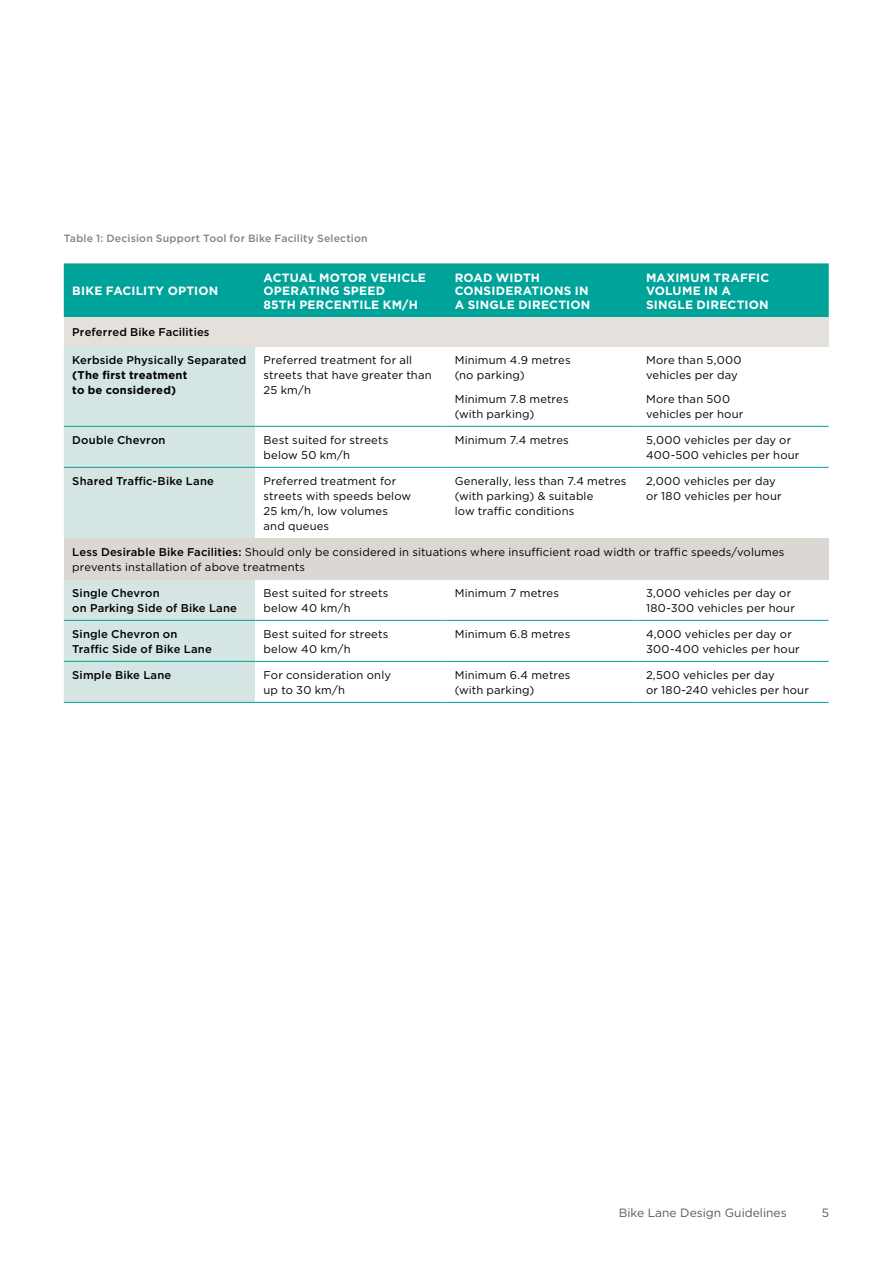
<style>
.page{position:relative;width:893px;height:1263px;background:#fff}
.page>*{position:absolute;margin:0;border:0;box-sizing:border-box;transform-origin:0 0}
.Table___Header{font:700 12px/13.5px "Gotham";letter-spacing:.015em;color:#fff}
.t1{font:12px "Gotham";color:#58595b}
.Table___Body_Copy{font:11.25px/15px "Gotham";letter-spacing:.015em;color:#000}
.Table___Medium{font:11.25px/15px "Gotham";letter-spacing:.01em;color:#000}
.Table___Body_Copy-2{font:500 11.25px/15px "Gotham";letter-spacing:.015em;color:#000}
.Table___1_Word_Neste{font:700 11.25px/15px "Gotham";letter-spacing:.015em;color:#000}
.Table___Medium-2{font:500 11.25px "Gotham";letter-spacing:.01em;color:#000}
.Figure___with_Title{font:500 10.5px "Gotham";letter-spacing:.015em;color:#808285}
.s1{font-weight:500}
</style>
<div class="page">
<div style="left:64px;top:263px;width:765px;height:54px;background:#00a39a"></div>
<div style="left:64px;top:317px;width:765px;height:30px;background:#e4e1dd"></div>
<div style="left:64px;top:347px;width:191px;height:355px;background:#d4e5e4"></div>
<div style="left:64px;top:538px;width:765px;height:41px;background:#dbd7d3"></div>
<hr style="left:255px;top:426px;width:191px;height:1px;background:#00a39a">
<hr style="left:446px;top:426px;width:191px;height:1px;background:#00a39a">
<hr style="left:637px;top:426px;width:192px;height:1px;background:#00a39a">
<hr style="left:64px;top:426px;width:191px;height:1px;background:#00a39a">
<hr style="left:64px;top:467px;width:191px;height:1px;background:#00a39a">
<hr style="left:255px;top:467px;width:191px;height:1px;background:#00a39a">
<hr style="left:446px;top:467px;width:191px;height:1px;background:#00a39a">
<hr style="left:637px;top:467px;width:192px;height:1px;background:#00a39a">
<hr style="left:64px;top:620px;width:191px;height:1px;background:#00a39a">
<hr style="left:255px;top:620px;width:191px;height:1px;background:#00a39a">
<hr style="left:446px;top:620px;width:191px;height:1px;background:#00a39a">
<hr style="left:637px;top:620px;width:192px;height:1px;background:#00a39a">
<hr style="left:64px;top:661px;width:191px;height:1px;background:#00a39a">
<hr style="left:255px;top:661px;width:191px;height:1px;background:#00a39a">
<hr style="left:446px;top:661px;width:191px;height:1px;background:#00a39a">
<hr style="left:637px;top:661px;width:192px;height:1px;background:#00a39a">
<hr style="left:64px;top:702px;width:191px;height:1px;background:#00a39a">
<hr style="left:255px;top:702px;width:191px;height:1px;background:#00a39a">
<hr style="left:446px;top:702px;width:191px;height:1px;background:#00a39a">
<hr style="left:637px;top:702px;width:192px;height:1px;background:#00a39a">
<p class="Figure___with_Title" style="left:64px;top:232px;width:305px">Table 1: Decision Support Tool for Bike Facility Selection</p>
<p class="Table___Header" style="left:72px;top:284px;width:148px">BIKE FACILITY OPTION</p>
<p class="Table___Header" style="left:264px;top:270px;width:164px">ACTUAL MOTOR VEHICLE<br>OPERATING SPEED</p>
<p class="Table___Header" style="left:264px;top:297px;width:156px">85TH PERCENTILE KM/H</p>
<p class="Table___Header" style="left:455px;top:270px;width:137px">ROAD WIDTH<br>CONSIDERATIONS IN<br>A SINGLE DIRECTION</p>
<p class="Table___Header" style="left:646px;top:270px;width:125px">MAXIMUM TRAFFIC<br>VOLUME IN A<br>SINGLE DIRECTION</p>
<p class="Table___Medium-2" style="left:72px;top:325px;width:139px">Preferred Bike Facilities</p>
<p class="Table___1_Word_Neste" style="left:72px;top:353px;width:176px"><span class="s1">Kerbside Physically Separated </span>(The first treatment<br>to be considered)</p>
<p class="Table___Body_Copy" style="left:264px;top:353px;width:170px">Preferred treatment for all streets that have greater than<br>25 km/h</p>
<p class="Table___Body_Copy" style="left:455px;top:353px;width:117px">Minimum 4.9 metres (no parking)</p>
<p class="Table___Body_Copy" style="left:455px;top:391px;width:115px">Minimum 7.8 metres (with parking)</p>
<p class="Table___Body_Copy" style="left:646px;top:353px;width:97px">More than 5,000 vehicles per day</p>
<p class="Table___Body_Copy" style="left:646px;top:391px;width:99px">More than 500 vehicles per hour</p>
<p class="Table___Body_Copy-2" style="left:72px;top:432px;width:95px">Double Chevron</p>
<p class="Table___Body_Copy" style="left:264px;top:432px;width:126px">Best suited for streets below 50 km/h</p>
<p class="Table___Body_Copy" style="left:455px;top:432px;width:116px">Minimum 7.4 metres</p>
<p class="Table___Body_Copy" style="left:646px;top:432px;width:155px">5,000 vehicles per day or<br>400-500 vehicles per hour</p>
<p class="Table___Body_Copy-2" style="left:72px;top:473px;width:143px">Shared Traffic-Bike Lane</p>
<p class="Table___Body_Copy" style="left:264px;top:473px;width:149px">Preferred treatment for streets with speeds below<br>25 km/h, low volumes and queues</p>
<p class="Table___Body_Copy" style="left:455px;top:473px;width:173px">Generally, less than 7.4 metres (with parking) &amp; suitable<br>low traffic conditions</p>
<p class="Table___Body_Copy" style="left:646px;top:473px;width:137px">2,000 vehicles per day or 180 vehicles per hour</p>
<p class="Table___Medium" style="left:72px;top:544px;width:714px"><span class="s1">Less Desirable Bike Facilities:</span> Should only be considered in situations where insufficient road width or traffic speeds/volumes prevents installation of above treatments</p>
<p class="Table___Body_Copy-2" style="left:72px;top:585px;width:166px">Single Chevron<br>on Parking Side of Bike Lane</p>
<p class="Table___Body_Copy" style="left:264px;top:585px;width:126px">Best suited for streets below 40 km/h</p>
<p class="Table___Body_Copy" style="left:455px;top:585px;width:106px">Minimum 7 metres</p>
<p class="Table___Body_Copy" style="left:646px;top:585px;width:150px">3,000 vehicles per day or<br>180-300 vehicles per hour</p>
<p class="Table___Body_Copy-2" style="left:72px;top:626px;width:141px">Single Chevron on<br>Traffic Side of Bike Lane</p>
<p class="Table___Body_Copy" style="left:264px;top:626px;width:126px">Best suited for streets below 40 km/h</p>
<p class="Table___Body_Copy" style="left:455px;top:626px;width:117px">Minimum 6.8 metres</p>
<p class="Table___Body_Copy" style="left:646px;top:626px;width:155px">4,000 vehicles per day or<br>300-400 vehicles per hour</p>
<p class="Table___Body_Copy-2" style="left:72px;top:667px;width:101px">Simple Bike Lane</p>
<p class="Table___Body_Copy" style="left:264px;top:667px;width:129px">For consideration only up to 30 km/h</p>
<p class="Table___Body_Copy" style="left:455px;top:667px;width:117px">Minimum 6.4 metres (with parking)</p>
<p class="Table___Body_Copy" style="left:646px;top:667px;width:164px">2,500 vehicles per day<br>or 180-240 vehicles per hour</p>
<p class="t1" style="left:619px;top:1205px;width:169px">Bike Lane Design Guidelines</p>
<p class="t1" style="left:822px;top:1205px;width:9px">5</p>
</div>
